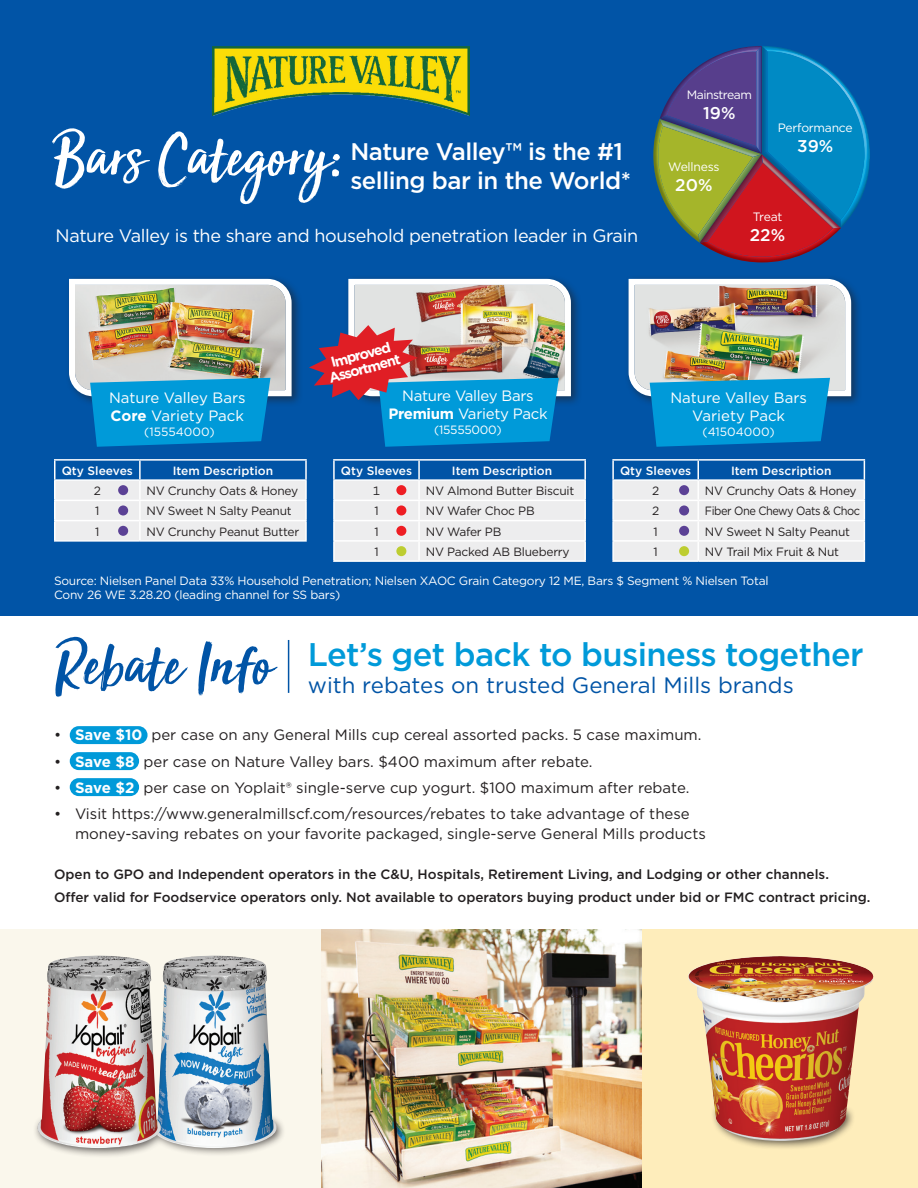
<style>
.page{position:relative;width:918px;height:1188px;background:#fff}
.page>*{position:absolute;margin:0;border:0;box-sizing:border-box;transform-origin:0 0}
.t1{font:67.5px "Sun Valley";color:#fff}
.t2{font:67.5px "Sun Valley";color:#0154a6}
.t3{font:500 32.7px "Gotham";letter-spacing:-.02em;color:#009ad9}
.t4{font:500 24px/28.8px "Gotham";letter-spacing:-.02em;color:#fff}
.t5{font:22.35px "Gotham";color:#0154a6}
.t6{font:18px "Gotham";letter-spacing:-.02em;color:#fff}
.t7{font:500 16.95px "Gotham";color:#fff}
.t8{font:15px/19.5px "Gotham";color:#231f20}
.t9{font:15px "Gotham";letter-spacing:-.005em;color:#fff}
.t10{font:700 14.25px/14.2px "Gotham";color:#fff;text-align:center}
.t11{font:500 13.5px "Gotham";color:#231f20}
.t12{font:12.15px "Gotham";letter-spacing:-.03em;color:#fff}
.t13{font:12px "Gotham";letter-spacing:-.02em;color:#231f20}
.t14{font:12px/14.4px "Gotham";letter-spacing:-.02em;color:#fff}
.t15{font:500 12px "Gotham";color:#fff}
.t16{font:12px "Gotham";letter-spacing:-.04em;color:#231f20;scale:.92 1}
.s1{font-weight:700}
.s2{font-weight:700;color:#fff}
</style>
<div class="page">
<div style="left:632px;top:929px;width:286px;height:259px;background:#feedbb"></div>
<div style="left:70px;top:726px;width:78px;height:18px;background:#009ad9;border-radius:9px"></div>
<div style="left:0;top:0;width:918px;height:616px;background:#0154a6"></div>
<div style="left:65px;top:275px;width:238px;height:132px;background:#231f20;opacity:.55"></div>
<div style="left:344px;top:275px;width:238px;height:132px;background:#231f20;opacity:.55"></div>
<div style="left:624px;top:275px;width:238px;height:132px;background:#231f20;opacity:.55"></div>
<svg style="left:653px;top:46px;width:217px;height:216px"></svg>
<img style="left:213px;top:47px;width:256px;height:69px">
<img style="left:66px;top:276px;width:229px;height:171px">
<img style="left:626px;top:276px;width:228px;height:171px">
<hr style="left:54px;top:459px;width:86px;height:2px;background:#fff">
<hr style="left:140px;top:459px;width:167px;height:2px;background:#fff">
<svg style="left:54px;top:460px;width:253px;height:80px"></svg>
<hr style="left:54px;top:540px;width:86px;height:2px;background:#fff">
<hr style="left:140px;top:540px;width:167px;height:2px;background:#fff">
<hr style="left:333px;top:459px;width:86px;height:2px;background:#fff">
<hr style="left:419px;top:459px;width:167px;height:2px;background:#fff">
<svg style="left:333px;top:460px;width:253px;height:100px"></svg>
<hr style="left:333px;top:560px;width:86px;height:2px;background:#fff">
<hr style="left:419px;top:560px;width:167px;height:2px;background:#fff">
<hr style="left:612px;top:459px;width:86px;height:2px;background:#fff">
<hr style="left:698px;top:459px;width:167px;height:2px;background:#fff">
<svg style="left:612px;top:460px;width:253px;height:100px"></svg>
<hr style="left:612px;top:560px;width:86px;height:2px;background:#fff">
<hr style="left:698px;top:560px;width:167px;height:2px;background:#fff">
<img style="left:309px;top:276px;width:265px;height:171px">
<img style="left:320px;top:929px;width:321px;height:259px">
<div style="left:70px;top:752px;width:69px;height:18px;background:#009ad9;border-radius:9px"></div>
<div style="left:70px;top:778px;width:69px;height:18px;background:#009ad9;border-radius:9px"></div>
<div style="left:711px;top:1097px;width:145px;height:53px;background:#231f20;opacity:.75"></div>
<svg style="left:715px;top:1141px;width:131px;height:1px"></svg>
<img style="left:688px;top:956px;width:185px;height:185px">
<div style="left:0;top:929px;width:320px;height:259px;background:#faf7ec"></div>
<hr style="left:288px;top:640px;width:1px;height:53px;background:#0154a6">
<div style="left:118px;top:485px;width:10px;height:10px;background:#5b4195;border-radius:50%"></div>
<div style="left:679px;top:485px;width:10px;height:10px;background:#5b4195;border-radius:50%"></div>
<div style="left:33px;top:1112px;width:253px;height:46px;background:#231f20;opacity:.75"></div>
<svg style="left:35px;top:1112px;width:248px;height:38px"></svg>
<div style="left:118px;top:505px;width:10px;height:11px;background:#5b4195;border-radius:50%"></div>
<div style="left:679px;top:505px;width:10px;height:11px;background:#5b4195;border-radius:50%"></div>
<div style="left:118px;top:526px;width:10px;height:10px;background:#5b4195;border-radius:50%"></div>
<div style="left:679px;top:526px;width:10px;height:10px;background:#5b4195;border-radius:50%"></div>
<div style="left:396px;top:485px;width:10px;height:10px;background:#ee1d23;border-radius:50%"></div>
<div style="left:396px;top:505px;width:10px;height:11px;background:#ee1d23;border-radius:50%"></div>
<div style="left:396px;top:526px;width:10px;height:10px;background:#ee1d23;border-radius:50%"></div>
<div style="left:396px;top:546px;width:10px;height:10px;background:#bdcd31;border-radius:50%"></div>
<div style="left:679px;top:546px;width:10px;height:10px;background:#bdcd31;border-radius:50%"></div>
<img style="left:161px;top:956px;width:116px;height:192px">
<img style="left:37px;top:956px;width:124px;height:192px">
<p class="t1" style="left:52px;top:99px;width:293px">Bars Category:</p>
<p class="t4" style="left:350px;top:137px;width:282px">Nature Valley™ is the #1 selling bar in the World*</p>
<p class="t6" style="left:56px;top:224px;width:584px">Nature Valley is the share and household penetration leader in Grain</p>
<p class="t12" style="left:687px;top:87px;width:67px">Mainstream</p>
<p class="t7" style="left:703px;top:102px;width:34px">19%</p>
<p class="t12" style="left:668px;top:159px;width:53px">Wellness</p>
<p class="t7" style="left:675px;top:174px;width:39px">20%</p>
<p class="t12" style="left:778px;top:120px;width:76px">Performance</p>
<p class="t7" style="left:797px;top:135px;width:38px">39%</p>
<p class="t12" style="left:753px;top:209px;width:31px">Treat</p>
<p class="t7" style="left:750px;top:224px;width:37px">22%</p>
<p class="t9" style="left:109px;top:388px;width:138px">Nature Valley Bars</p>
<p class="t9" style="left:111px;top:406px;width:135px"><span class="s1">Core</span> Variety Pack</p>
<p class="t14" style="left:144px;top:424px;width:72px">(15554000)</p>
<p class="t10" style="left:323px;top:357px;width:75px;rotate:-15deg">Improved<br>Assortment</p>
<p class="t9" style="left:402px;top:387px;width:133px">Nature Valley Bars</p>
<p class="t9" style="left:388px;top:405px;width:161px"><span class="s1">Premium</span> Variety Pack</p>
<p class="t14" style="left:434px;top:422px;width:69px">(15555000)</p>
<p class="t9" style="left:670px;top:388px;width:138px">Nature Valley Bars</p>
<p class="t9" style="left:692px;top:406px;width:94px">Variety Pack</p>
<p class="t14" style="left:703px;top:424px;width:74px">(41504000)</p>
<p class="t15" style="left:62px;top:463px;width:73px">Qty Sleeves</p>
<p class="t15" style="left:173px;top:463px;width:102px">Item Description</p>
<p class="t13" style="left:94px;top:483px;width:9px">2</p>
<p class="t13" style="left:147px;top:483px;width:153px">NV Crunchy Oats &amp; Honey</p>
<p class="t13" style="left:95px;top:503px;width:6px">1</p>
<p class="t13" style="left:147px;top:503px;width:147px">NV Sweet N Salty Peanut</p>
<p class="t13" style="left:95px;top:524px;width:6px">1</p>
<p class="t13" style="left:147px;top:524px;width:154px">NV Crunchy Peanut Butter</p>
<p class="t15" style="left:341px;top:463px;width:73px">Qty Sleeves</p>
<p class="t15" style="left:452px;top:463px;width:102px">Item Description</p>
<p class="t13" style="left:373px;top:483px;width:9px">1</p>
<p class="t13" style="left:426px;top:483px;width:150px">NV Almond Butter Biscuit</p>
<p class="t13" style="left:374px;top:503px;width:6px">1</p>
<p class="t13" style="left:426px;top:503px;width:110px">NV Wafer Choc PB</p>
<p class="t13" style="left:374px;top:524px;width:6px">1</p>
<p class="t13" style="left:426px;top:524px;width:77px">NV Wafer PB</p>
<p class="t13" style="left:374px;top:544px;width:6px">1</p>
<p class="t13" style="left:426px;top:544px;width:145px">NV Packed AB Blueberry</p>
<p class="t15" style="left:620px;top:463px;width:73px">Qty Sleeves</p>
<p class="t15" style="left:731px;top:463px;width:102px">Item Description</p>
<p class="t13" style="left:652px;top:483px;width:9px">2</p>
<p class="t13" style="left:705px;top:483px;width:153px">NV Crunchy Oats &amp; Honey</p>
<p class="t13" style="left:652px;top:503px;width:9px">2</p>
<p class="t16" style="left:705px;top:503px;width:170px">Fiber One Chewy Oats &amp; Choc</p>
<p class="t13" style="left:654px;top:524px;width:6px">1</p>
<p class="t13" style="left:705px;top:524px;width:147px">NV Sweet N Salty Peanut</p>
<p class="t13" style="left:654px;top:544px;width:6px">1</p>
<p class="t13" style="left:705px;top:544px;width:136px">NV Trail Mix Fruit &amp; Nut</p>
<p class="t14" style="left:54px;top:573px;width:716px">Source: Nielsen Panel Data 33% Household Penetration; Nielsen XAOC Grain Category 12 ME, Bars $ Segment % Nielsen Total<br>Conv 26 WE 3.28.20 (leading channel for SS bars)</p>
<p class="t2" style="left:54px;top:608px;width:220px">Rebate Info</p>
<p class="t3" style="left:308px;top:633px;width:557px">Let’s get back to business together</p>
<p class="t5" style="left:308px;top:671px;width:487px">with rebates on trusted General Mills brands</p>
<p class="t8" style="left:54px;top:725px;width:649px">• <span class="s2">Save $10</span> per case on any General Mills cup cereal assorted packs. 5 case maximum.</p>
<p class="t8" style="left:54px;top:751px;width:540px">• <span class="s2">Save $8</span> per case on Nature Valley bars. $400 maximum after rebate.</p>
<p class="t8" style="left:54px;top:778px;width:637px">• <span class="s2">Save $2</span> per case on Yoplait® single-serve cup yogurt. $100 maximum after rebate.</p>
<p class="t8" style="left:75px;top:804px;width:633px;text-indent:-21px">• Visit https://www.generalmillscf.com/resources/rebates to take advantage of these money-saving rebates on your favorite packaged, single-serve General Mills products</p>
<p class="t11" style="left:54px;top:866px;width:777px">Open to GPO and Independent operators in the C&amp;U, Hospitals, Retirement Living, and Lodging or other channels.</p>
<p class="t11" style="left:54px;top:889px;width:818px">Offer valid for Foodservice operators only. Not available to operators buying product under bid or FMC contract pricing.</p>
</div>
